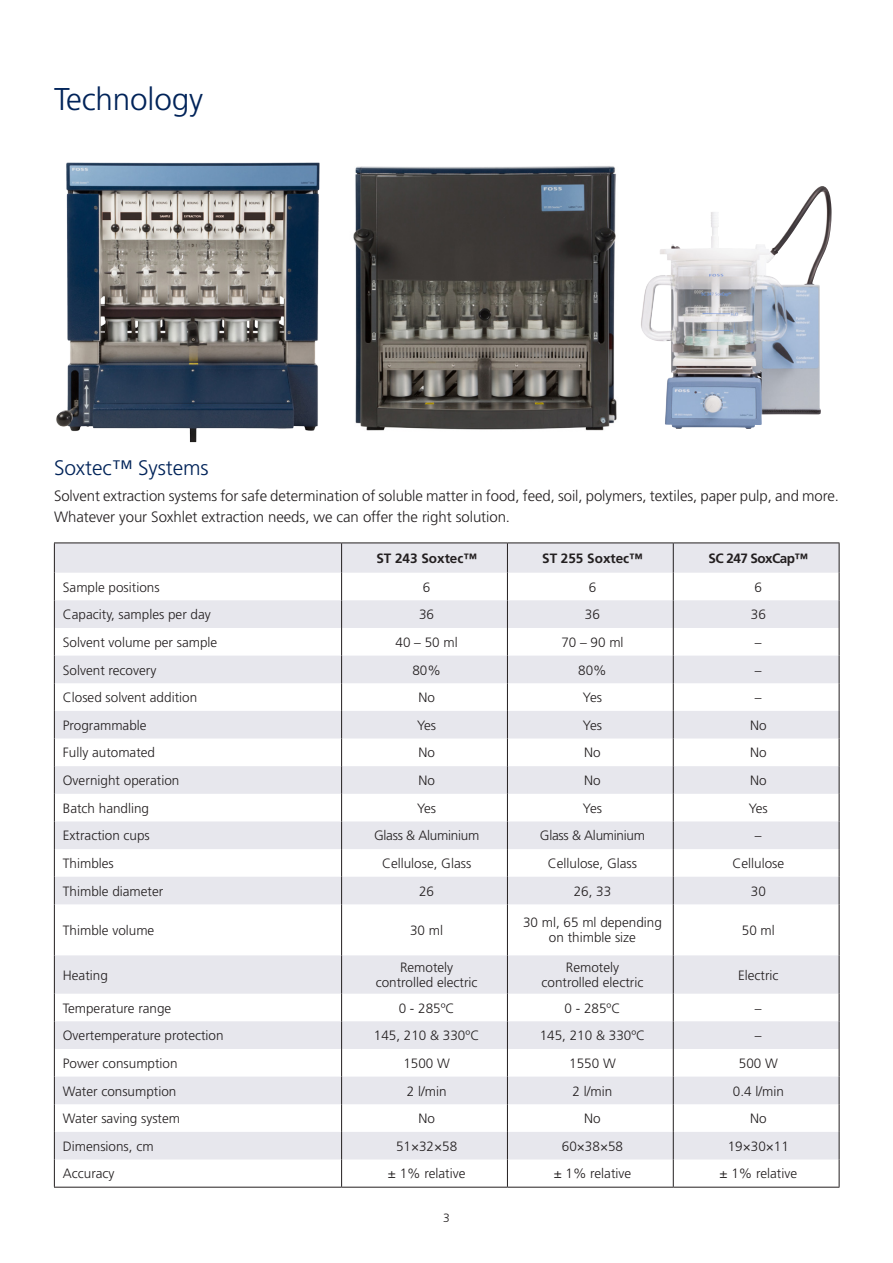
<style>
.page{position:relative;width:893px;height:1263px;background:#fff}
.page>*{position:absolute;margin:0;border:0;box-sizing:border-box;transform-origin:0 0}
.Stor_rubrik{font:300 31.5px "Frutiger";letter-spacing:-.005em;color:#002359}
.Rubrik{font:300 21px "Frutiger";letter-spacing:-.005em;color:#002359}
.Brødtekst{font:300 15px/21px "Frutiger";letter-spacing:-.005em;color:#231f20}
.Boks_tekst{font:300 13.5px/15px "Frutiger";color:#231f20;text-align:center}
.Boks_tekst-2{font:300 13.5px "Frutiger";letter-spacing:-.02em;color:#231f20}
.Boks_tekst-3{font:700 13.5px "Frutiger";color:#231f20}
.Boks_tekst-4{font:700 13.5px "Frutiger";letter-spacing:-.04em;color:#231f20}
.t1{font:300 12px "Frutiger";color:#231f20}
</style>
<div class="page">
<svg style="left:55px;top:543px;width:784px;height:616px;fill:#e7e7ed"></svg>
<hr style="left:54px;top:542px;width:288px;height:1px;background:#231f20">
<hr style="left:54px;top:543px;width:1px;height:30px;background:#231f20">
<hr style="left:342px;top:542px;width:165px;height:1px;background:#231f20">
<hr style="left:341px;top:543px;width:1px;height:30px;background:#231f20">
<hr style="left:507px;top:542px;width:166px;height:1px;background:#231f20">
<hr style="left:507px;top:543px;width:1px;height:30px;background:#231f20">
<hr style="left:673px;top:542px;width:166px;height:1px;background:#231f20">
<hr style="left:673px;top:543px;width:1px;height:30px;background:#231f20">
<hr style="left:839px;top:543px;width:1px;height:30px;background:#231f20">
<svg style="left:54px;top:573px;width:1px;height:331px"></svg>
<svg style="left:341px;top:573px;width:1px;height:331px"></svg>
<svg style="left:507px;top:573px;width:1px;height:331px"></svg>
<svg style="left:673px;top:573px;width:1px;height:331px"></svg>
<svg style="left:839px;top:573px;width:1px;height:331px"></svg>
<hr style="left:54px;top:904px;width:1px;height:51px;background:#231f20">
<hr style="left:341px;top:904px;width:1px;height:51px;background:#231f20">
<hr style="left:507px;top:904px;width:1px;height:51px;background:#231f20">
<hr style="left:673px;top:904px;width:1px;height:51px;background:#231f20">
<hr style="left:839px;top:904px;width:1px;height:51px;background:#231f20">
<hr style="left:54px;top:955px;width:1px;height:39px;background:#231f20">
<hr style="left:341px;top:955px;width:1px;height:39px;background:#231f20">
<hr style="left:507px;top:955px;width:1px;height:39px;background:#231f20">
<hr style="left:673px;top:955px;width:1px;height:39px;background:#231f20">
<hr style="left:839px;top:955px;width:1px;height:39px;background:#231f20">
<svg style="left:54px;top:994px;width:1px;height:193px"></svg>
<svg style="left:341px;top:994px;width:1px;height:193px"></svg>
<svg style="left:507px;top:994px;width:1px;height:193px"></svg>
<svg style="left:673px;top:994px;width:1px;height:193px"></svg>
<svg style="left:839px;top:994px;width:1px;height:193px"></svg>
<hr style="left:54px;top:1187px;width:288px;height:1px;background:#231f20">
<hr style="left:342px;top:1187px;width:165px;height:1px;background:#231f20">
<hr style="left:507px;top:1187px;width:166px;height:1px;background:#231f20">
<hr style="left:673px;top:1187px;width:166px;height:1px;background:#231f20">
<img style="left:56px;top:162px;width:264px;height:281px">
<img style="left:353px;top:166px;width:264px;height:265px">
<img style="left:641px;top:186px;width:179px;height:239px">
<p class="Stor_rubrik" style="left:54px;top:81px;width:151px">Technology</p>
<p class="Rubrik" style="left:54px;top:456px;width:156px">Soxtec™ Systems</p>
<p class="Brødtekst" style="left:54px;top:485px;width:786px">Solvent extraction systems for safe determination of soluble matter in food, feed, soil, polymers, textiles, paper pulp, and more.<br>Whatever your Soxhlet extraction needs, we can offer the right solution.</p>
<p class="Boks_tekst-3" style="left:376px;top:550px;width:102px">ST 243 Soxtec™</p>
<p class="Boks_tekst-3" style="left:542px;top:550px;width:102px">ST 255 Soxtec™</p>
<p class="Boks_tekst-4" style="left:709px;top:550px;width:101px">SC 247 SoxCap™</p>
<p class="Boks_tekst" style="left:63px;top:580px;width:98px">Sample positions</p>
<p class="Boks_tekst" style="left:423px;top:580px;width:9px">6</p>
<p class="Boks_tekst" style="left:589px;top:580px;width:9px">6</p>
<p class="Boks_tekst" style="left:755px;top:580px;width:9px">6</p>
<p class="Boks_tekst" style="left:63px;top:607px;width:150px">Capacity, samples per day</p>
<p class="Boks_tekst" style="left:419px;top:607px;width:17px">36</p>
<p class="Boks_tekst" style="left:585px;top:607px;width:17px">36</p>
<p class="Boks_tekst" style="left:751px;top:607px;width:17px">36</p>
<p class="Boks_tekst" style="left:63px;top:635px;width:156px">Solvent volume per sample</p>
<p class="Boks_tekst" style="left:395px;top:635px;width:64px">40 – 50 ml</p>
<p class="Boks_tekst" style="left:561px;top:635px;width:64px">70 – 90 ml</p>
<p class="Boks_tekst" style="left:755px;top:635px;width:8px">–</p>
<p class="Boks_tekst" style="left:63px;top:662px;width:95px">Solvent recovery</p>
<p class="Boks_tekst" style="left:412px;top:662px;width:30px">80%</p>
<p class="Boks_tekst" style="left:578px;top:662px;width:30px">80%</p>
<p class="Boks_tekst" style="left:755px;top:662px;width:8px">–</p>
<p class="Boks_tekst" style="left:63px;top:690px;width:136px">Closed solvent addition</p>
<p class="Boks_tekst" style="left:418px;top:690px;width:18px">No</p>
<p class="Boks_tekst" style="left:583px;top:690px;width:21px">Yes</p>
<p class="Boks_tekst" style="left:755px;top:690px;width:8px">–</p>
<p class="Boks_tekst" style="left:63px;top:718px;width:85px">Programmable</p>
<p class="Boks_tekst" style="left:417px;top:718px;width:21px">Yes</p>
<p class="Boks_tekst" style="left:583px;top:718px;width:21px">Yes</p>
<p class="Boks_tekst" style="left:750px;top:718px;width:18px">No</p>
<p class="Boks_tekst" style="left:63px;top:745px;width:94px">Fully automated</p>
<p class="Boks_tekst" style="left:418px;top:745px;width:18px">No</p>
<p class="Boks_tekst" style="left:584px;top:745px;width:18px">No</p>
<p class="Boks_tekst" style="left:750px;top:745px;width:18px">No</p>
<p class="Boks_tekst" style="left:63px;top:773px;width:118px">Overnight operation</p>
<p class="Boks_tekst" style="left:418px;top:773px;width:18px">No</p>
<p class="Boks_tekst" style="left:584px;top:773px;width:18px">No</p>
<p class="Boks_tekst" style="left:750px;top:773px;width:18px">No</p>
<p class="Boks_tekst" style="left:63px;top:801px;width:88px">Batch handling</p>
<p class="Boks_tekst" style="left:417px;top:801px;width:21px">Yes</p>
<p class="Boks_tekst" style="left:583px;top:801px;width:21px">Yes</p>
<p class="Boks_tekst" style="left:749px;top:801px;width:21px">Yes</p>
<p class="Boks_tekst" style="left:63px;top:828px;width:88px">Extraction cups</p>
<p class="Boks_tekst-2" style="left:374px;top:828px;width:107px">Glass &amp; Aluminium</p>
<p class="Boks_tekst-2" style="left:540px;top:828px;width:107px">Glass &amp; Aluminium</p>
<p class="Boks_tekst" style="left:755px;top:828px;width:8px">–</p>
<p class="Boks_tekst" style="left:63px;top:856px;width:53px">Thimbles</p>
<p class="Boks_tekst" style="left:382px;top:856px;width:91px">Cellulose, Glass</p>
<p class="Boks_tekst" style="left:548px;top:856px;width:91px">Cellulose, Glass</p>
<p class="Boks_tekst" style="left:732px;top:856px;width:53px">Cellulose</p>
<p class="Boks_tekst" style="left:63px;top:884px;width:102px">Thimble diameter</p>
<p class="Boks_tekst" style="left:419px;top:884px;width:17px">26</p>
<p class="Boks_tekst" style="left:574px;top:884px;width:39px">26, 33</p>
<p class="Boks_tekst" style="left:751px;top:884px;width:17px">30</p>
<p class="Boks_tekst" style="left:63px;top:923px;width:93px">Thimble volume</p>
<p class="Boks_tekst" style="left:410px;top:923px;width:35px">30 ml</p>
<p class="Boks_tekst" style="left:523px;top:915px;width:140px">30 ml, 65 ml depending on thimble size</p>
<p class="Boks_tekst" style="left:742px;top:923px;width:35px">50 ml</p>
<p class="Boks_tekst" style="left:63px;top:968px;width:47px">Heating</p>
<p class="Boks_tekst" style="left:376px;top:960px;width:103px">Remotely controlled electric</p>
<p class="Boks_tekst" style="left:542px;top:960px;width:103px">Remotely controlled electric</p>
<p class="Boks_tekst" style="left:738px;top:968px;width:42px">Electric</p>
<p class="Boks_tekst" style="left:63px;top:1000px;width:110px">Temperature range</p>
<p class="Boks_tekst" style="left:399px;top:1000px;width:57px">0 - 285ºC</p>
<p class="Boks_tekst" style="left:564px;top:1000px;width:57px">0 - 285ºC</p>
<p class="Boks_tekst" style="left:755px;top:1000px;width:8px">–</p>
<p class="Boks_tekst" style="left:63px;top:1028px;width:162px">Overtemperature protection</p>
<p class="Boks_tekst" style="left:374px;top:1028px;width:107px">145, 210 &amp; 330ºC</p>
<p class="Boks_tekst" style="left:540px;top:1028px;width:107px">145, 210 &amp; 330ºC</p>
<p class="Boks_tekst" style="left:755px;top:1028px;width:8px">–</p>
<p class="Boks_tekst" style="left:63px;top:1056px;width:116px">Power consumption</p>
<p class="Boks_tekst" style="left:403px;top:1056px;width:48px">1500 W</p>
<p class="Boks_tekst" style="left:569px;top:1056px;width:48px">1550 W</p>
<p class="Boks_tekst" style="left:739px;top:1056px;width:41px">500 W</p>
<p class="Boks_tekst" style="left:63px;top:1083px;width:115px">Water consumption</p>
<p class="Boks_tekst" style="left:407px;top:1083px;width:41px">2 l/min</p>
<p class="Boks_tekst" style="left:573px;top:1083px;width:41px">2 l/min</p>
<p class="Boks_tekst" style="left:733px;top:1083px;width:53px">0.4 l/min</p>
<p class="Boks_tekst" style="left:63px;top:1111px;width:119px">Water saving system</p>
<p class="Boks_tekst" style="left:418px;top:1111px;width:18px">No</p>
<p class="Boks_tekst" style="left:584px;top:1111px;width:18px">No</p>
<p class="Boks_tekst" style="left:750px;top:1111px;width:18px">No</p>
<p class="Boks_tekst" style="left:63px;top:1139px;width:92px">Dimensions, cm</p>
<p class="Boks_tekst" style="left:396px;top:1139px;width:63px">51×32×58</p>
<p class="Boks_tekst" style="left:562px;top:1139px;width:63px">60×38×58</p>
<p class="Boks_tekst" style="left:728px;top:1139px;width:63px">19×30×11</p>
<p class="Boks_tekst" style="left:63px;top:1166px;width:53px">Accuracy</p>
<p class="Boks_tekst" style="left:388px;top:1166px;width:79px">± 1% relative</p>
<p class="Boks_tekst" style="left:554px;top:1166px;width:79px">± 1% relative</p>
<p class="Boks_tekst" style="left:719px;top:1166px;width:79px">± 1% relative</p>
<p class="t1" style="left:443px;top:1211px;width:8px">3</p>
</div>
